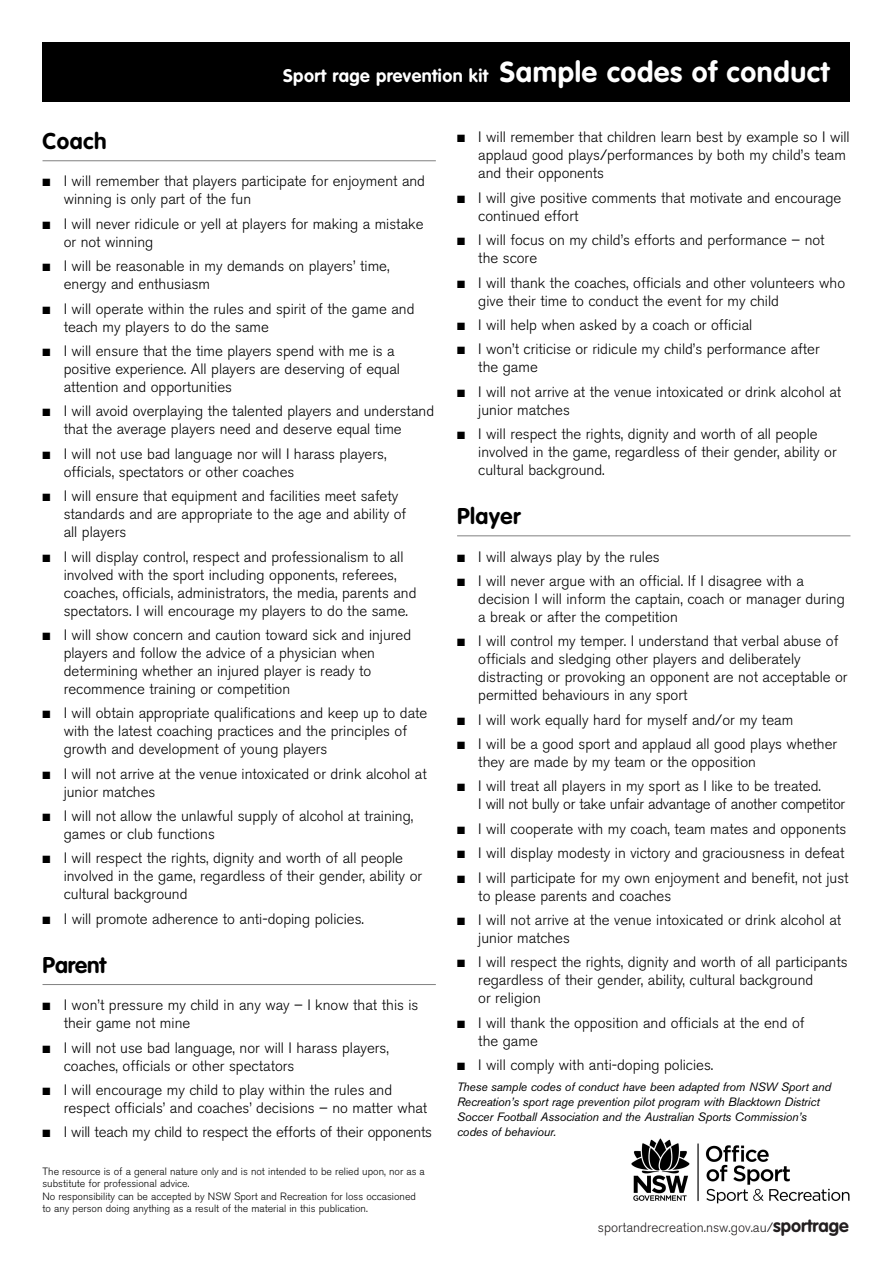
<style>
.page{position:relative;width:893px;height:1263px;background:#fff}
.page>*{position:absolute;margin:0;border:0;box-sizing:border-box;transform-origin:0 0}
.t1{font:700 22.5px "VAG Rounded";letter-spacing:.025em;color:#000}
.t2{font:700 18px "VAG Rounded";letter-spacing:.025em;color:#fff}
.t3{font:300 15px/18px "Akzidenz Grotesk BE";color:#000}
.t4{font:300 13.5px "Akzidenz Grotesk BQ";color:#231f20}
.t5{font:italic 12px/15px "Akzidenz Grotesk BE";letter-spacing:-.01em;color:#000}
.t6{font:300 10.5px/12.6px "Akzidenz Grotesk BE";color:#000}
.s1{font-size:28.5px}
.s2{font-family:"VAG Rounded";font-weight:700;font-size:18px}
</style>
<div class="page">
<hr style="left:43px;top:160px;width:393px;height:1px;background:#808080">
<hr style="left:43px;top:984px;width:393px;height:1px;background:#808080">
<hr style="left:457px;top:535px;width:393px;height:1px;background:#808080">
<div style="left:43px;top:43px;width:807px;height:59px;background:#000"></div>
<img style="left:631px;top:1138px;width:219px;height:66px">
<p class="t2" style="left:283px;top:68px;width:547px">Sport rage prevention kit <span class="s1">Sample codes of conduct</span></p>
<h1 class="t1" style="left:43px;top:132px;width:66px">Coach</h1>
<p class="t3" style="left:64px;top:173px;width:363px;text-indent:-21px">■ I will remember that players participate for enjoyment and winning is only part of the fun</p>
<p class="t3" style="left:64px;top:216px;width:361px;text-indent:-21px">■ I will never ridicule or yell at players for making a mistake or not winning</p>
<p class="t3" style="left:64px;top:258px;width:327px;text-indent:-21px">■ I will be reasonable in my demands on players’ time, energy and enthusiasm</p>
<p class="t3" style="left:64px;top:301px;width:352px;text-indent:-21px">■ I will operate within the rules and spirit of the game and teach my players to do the same</p>
<p class="t3" style="left:64px;top:343px;width:338px;text-indent:-21px">■ I will ensure that the time players spend with me is a positive experience. All players are deserving of equal attention and opportunities</p>
<p class="t3" style="left:64px;top:403px;width:372px;text-indent:-21px">■ I will avoid overplaying the talented players and understand that the average players need and deserve equal time</p>
<p class="t3" style="left:64px;top:446px;width:324px;text-indent:-21px">■ I will not use bad language nor will I harass players, officials, spectators or other coaches</p>
<p class="t3" style="left:64px;top:488px;width:344px;text-indent:-21px">■ I will ensure that equipment and facilities meet safety standards and are appropriate to the age and ability of all players</p>
<p class="t3" style="left:64px;top:548px;width:354px;text-indent:-21px">■ I will display control, respect and professionalism to all involved with the sport including opponents, referees, coaches, officials, administrators, the media, parents and spectators. I will encourage my players to do the same.</p>
<p class="t3" style="left:64px;top:627px;width:349px;text-indent:-21px">■ I will show concern and caution toward sick and injured players and follow the advice of a physician when determining whether an injured player is ready to recommence training or competition</p>
<p class="t3" style="left:64px;top:705px;width:365px;text-indent:-21px">■ I will obtain appropriate qualifications and keep up to date with the latest coaching practices and the principles of growth and development of young players</p>
<p class="t3" style="left:64px;top:766px;width:365px;text-indent:-21px">■ I will not arrive at the venue intoxicated or drink alcohol at junior matches</p>
<p class="t3" style="left:64px;top:808px;width:351px;text-indent:-21px">■ I will not allow the unlawful supply of alcohol at training, games or club functions</p>
<p class="t3" style="left:64px;top:850px;width:360px;text-indent:-21px">■ I will respect the rights, dignity and worth of all people involved in the game, regardless of their gender, ability or cultural background</p>
<p class="t3" style="left:43px;top:911px;width:323px">■ I will promote adherence to anti-doping policies.</p>
<h1 class="t1" style="left:43px;top:956px;width:65px">Parent</h1>
<p class="t3" style="left:64px;top:997px;width:356px;text-indent:-21px">■ I won’t pressure my child in any way – I know that this is their game not mine</p>
<p class="t3" style="left:64px;top:1039px;width:327px;text-indent:-21px">■ I will not use bad language, nor will I harass players, coaches, officials or other spectators</p>
<p class="t3" style="left:64px;top:1082px;width:365px;text-indent:-21px">■ I will encourage my child to play within the rules and respect officials’ and coaches’ decisions – no matter what</p>
<p class="t3" style="left:43px;top:1124px;width:391px">■ I will teach my child to respect the efforts of their opponents</p>
<p class="t6" style="left:43px;top:1165px;width:384px">The resource is of a general nature only and is not intended to be relied upon, nor as a substitute for professional advice.<br>No responsibility can be accepted by NSW Sport and Recreation for loss occasioned to any person doing anything as a result of the material in this publication.</p>
<p class="t3" style="left:478px;top:129px;width:373px;text-indent:-21px">■ I will remember that children learn best by example so I will applaud good plays/performances by both my child’s team and their opponents</p>
<p class="t3" style="left:478px;top:190px;width:364px;text-indent:-21px">■ I will give positive comments that motivate and encourage continued effort</p>
<p class="t3" style="left:478px;top:232px;width:348px;text-indent:-21px">■ I will focus on my child’s efforts and performance – not the score</p>
<p class="t3" style="left:478px;top:275px;width:368px;text-indent:-21px">■ I will thank the coaches, officials and other volunteers who give their time to conduct the event for my child</p>
<p class="t3" style="left:457px;top:317px;width:297px">■ I will help when asked by a coach or official</p>
<p class="t3" style="left:478px;top:341px;width:343px;text-indent:-21px">■ I won’t criticise or ridicule my child’s performance after the game</p>
<p class="t3" style="left:478px;top:384px;width:365px;text-indent:-21px">■ I will not arrive at the venue intoxicated or drink alcohol at junior matches</p>
<p class="t3" style="left:478px;top:426px;width:360px;text-indent:-21px">■ I will respect the rights, dignity and worth of all people involved in the game, regardless of their gender, ability or cultural background.</p>
<h1 class="t1" style="left:457px;top:507px;width:65px">Player</h1>
<p class="t3" style="left:457px;top:548px;width:204px">■ I will always play by the rules</p>
<p class="t3" style="left:478px;top:573px;width:368px;text-indent:-21px">■ I will never argue with an official. If I disagree with a decision I will inform the captain, coach or manager during a break or after the competition</p>
<p class="t3" style="left:478px;top:633px;width:371px;text-indent:-21px">■ I will control my temper. I understand that verbal abuse of officials and sledging other players and deliberately distracting or provoking an opponent are not acceptable or permitted behaviours in any sport</p>
<p class="t3" style="left:457px;top:712px;width:338px">■ I will work equally hard for myself and/or my team</p>
<p class="t3" style="left:478px;top:736px;width:360px;text-indent:-21px">■ I will be a good sport and applaud all good plays whether they are made by my team or the opposition</p>
<p class="t3" style="left:478px;top:778px;width:368px;text-indent:-21px">■ I will treat all players in my sport as I like to be treated.<br>I will not bully or take unfair advantage of another competitor</p>
<p class="t3" style="left:457px;top:821px;width:391px">■ I will cooperate with my coach, team mates and opponents</p>
<p class="t3" style="left:457px;top:845px;width:389px">■ I will display modesty in victory and graciousness in defeat</p>
<p class="t3" style="left:478px;top:869px;width:372px;text-indent:-21px">■ I will participate for my own enjoyment and benefit, not just to please parents and coaches</p>
<p class="t3" style="left:478px;top:912px;width:365px;text-indent:-21px">■ I will not arrive at the venue intoxicated or drink alcohol at junior matches</p>
<p class="t3" style="left:478px;top:954px;width:371px;text-indent:-21px">■ I will respect the rights, dignity and worth of all participants regardless of their gender, ability, cultural background<br>or religion</p>
<p class="t3" style="left:478px;top:1015px;width:328px;text-indent:-21px">■ I will thank the opposition and officials at the end of the game</p>
<p class="t3" style="left:457px;top:1057px;width:258px">■ I will comply with anti-doping policies.</p>
<p class="t5" style="left:457px;top:1081px;width:376px">These sample codes of conduct have been adapted from NSW Sport and Recreation’s sport rage prevention pilot program with Blacktown District Soccer Football Association and the Australian Sports Commission’s codes of behaviour.</p>
<p class="t4" style="left:598px;top:1220px;width:252px">sportandrecreation.nsw.gov.au/<span class="s2">sportrage</span></p>
</div>
